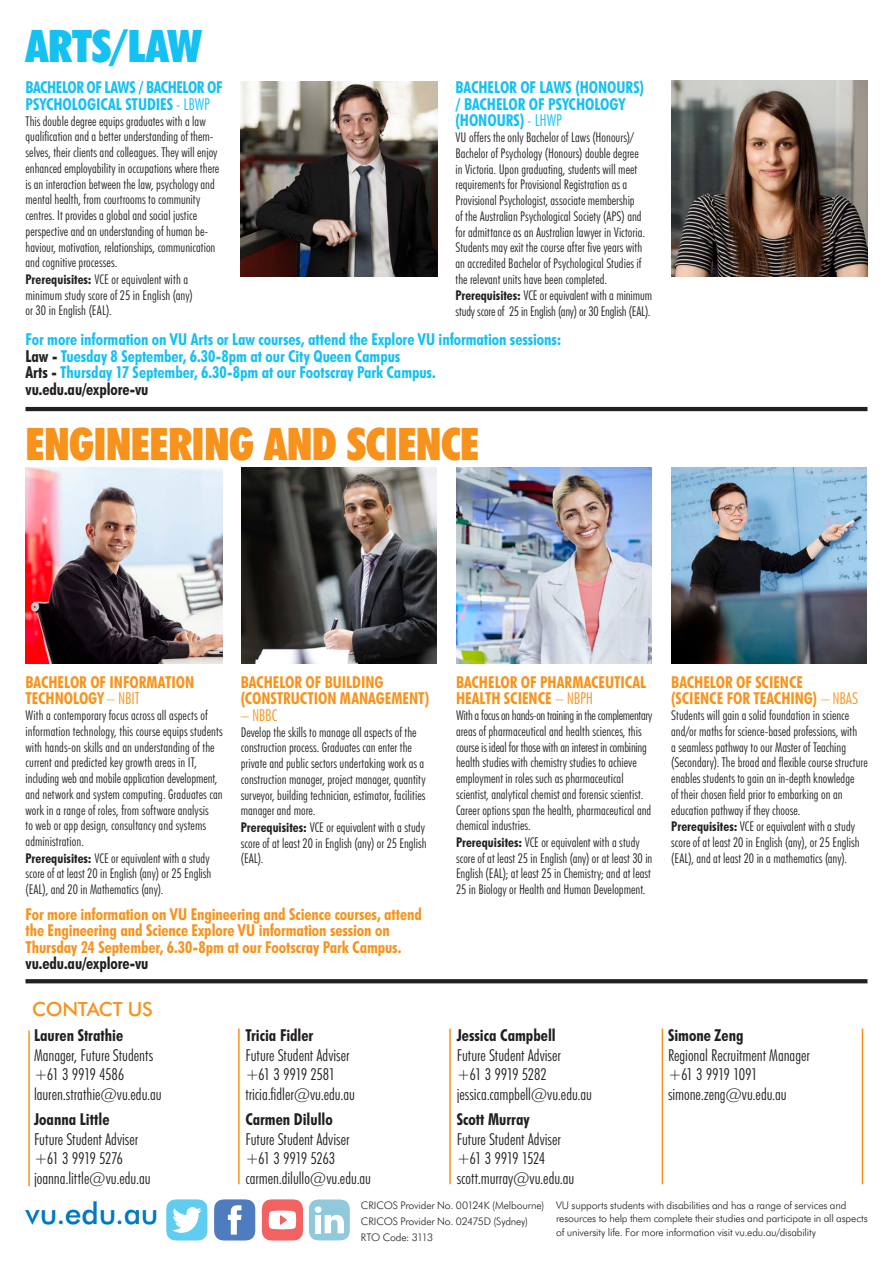
<style>
.page{position:relative;width:893px;height:1263px;background:#fff}
.page>*{position:absolute;margin:0;border:0;box-sizing:border-box;transform-origin:0 0}
.FIRST_HEADLINE{font:900 condensed 45px "Futura BT";letter-spacing:-.015em;color:#f7931d}
.FIRST_HEADLINE-2{font:900 condensed 45px "Futura BT";letter-spacing:-.01em;color:#15c0f2}
.t1{font:500 30px "Futura BT";letter-spacing:-.005em;color:#0079c2}
.t2{font:500 19.65px "Futura BT";letter-spacing:-.02em;color:#f7931d}
.t3{font:300 condensed 16.5px/19.5px "Futura BT";color:#231f20}
.Body_Copy_2{font:700 condensed 16.5px/16.5px "Futura BT";letter-spacing:-.005em;color:#f7931d}
.Body_Copy_2-2{font:700 condensed 16.5px/16.5px "Futura BT";letter-spacing:-.005em;color:#15c0f2}
.Body_Copy_2-3{font:700 condensed 16.5px "Futura BT";letter-spacing:-.005em;color:#231f20}
.t4{font:300 condensed 16.5px "Futura BT";letter-spacing:-.025em;color:#231f20}
.t5{font:300 condensed 16.5px "Futura BT";letter-spacing:-.02em;color:#231f20}
.t6{font:300 condensed 16.5px "Futura BT";letter-spacing:-.05em;color:#231f20}
.Body_Copy_2-4{font:300 condensed 16.5px "Futura BT";color:#f7931d}
.Body_Copy_2-5{font:300 condensed 13.5px/15.8px "Futura BT";letter-spacing:.005em;color:#231f20}
.t7{font:300 10.5px/13.5px "Futura BT";letter-spacing:-.015em;color:#231f20}
.s1{font-weight:300}
.s2{font-weight:700}
.s3{color:#231f20}
</style>
<div class="page">
<hr style="left:862px;top:1028px;width:1px;height:156px;background:#f7931d">
<hr style="left:662px;top:1028px;width:1px;height:156px;background:#f7931d">
<hr style="left:449px;top:1028px;width:2px;height:156px;background:#f7931d">
<hr style="left:238px;top:1028px;width:2px;height:156px;background:#f7931d">
<svg style="left:166px;top:1199px;width:41px;height:41px"></svg>
<svg style="left:214px;top:1199px;width:41px;height:41px;background:#6f94cb"></svg>
<svg style="left:262px;top:1199px;width:41px;height:41px"></svg>
<svg style="left:309px;top:1199px;width:41px;height:41px"></svg>
<div style="left:315px;top:1206px;width:7px;height:7px;background:#fff;border-radius:50%"></div>
<hr style="left:28px;top:1030px;width:2px;height:156px;background:#f7931d">
<img style="left:241px;top:81px;width:197px;height:196px">
<img style="left:671px;top:81px;width:196px;height:195px">
<img style="left:26px;top:468px;width:196px;height:195px">
<img style="left:241px;top:468px;width:196px;height:195px">
<img style="left:456px;top:468px;width:196px;height:195px">
<img style="left:671px;top:468px;width:196px;height:195px">
<hr style="left:26px;top:407px;width:841px;height:4px;background:#231f20">
<svg style="left:26px;top:979px;width:841px;height:4px;background:#2a2627"></svg>
<p class="FIRST_HEADLINE-2" style="left:26px;top:18px;width:178px">ARTS/LAW</p>
<p class="Body_Copy_2-2" style="left:26px;top:79px;width:198px">BACHELOR OF LAWS / BACHELOR OF<br>PSYCHOLOGICAL STUDIES <span class="s1">- LBWP</span></p>
<p class="Body_Copy_2-5" style="left:26px;top:113px;width:195px">This double degree equips graduates with a law qualification and a better understanding of them&shy;selves, their clients and colleagues. They will enjoy enhanced employability in occupations where there is an interaction between the law, psychology and mental health, from courtrooms to community centres. It provides a global and social justice perspective and an understanding of human be&shy;haviour, motivation, relationships, communication and cognitive processes.</p>
<p class="Body_Copy_2-5" style="left:26px;top:271px;width:169px"><span class="s2">Prerequisites:</span> VCE or equivalent with a minimum study score of 25 in English (any) or 30 in English (EAL).</p>
<p class="Body_Copy_2-2" style="left:455px;top:79px;width:190px">BACHELOR OF LAWS (HONOURS) / BACHELOR OF PSYCHOLOGY (HONOURS) <span class="s1">- LHWP</span></p>
<p class="Body_Copy_2-5" style="left:455px;top:129px;width:191px">VU offers the only Bachelor of Laws (Honours)/ Bachelor of Psychology (Honours) double degree in Victoria. Upon graduating, students will meet requirements for Provisional Registration as a Provisional Psychologist, associate membership of the Australian Psychological Society (APS) and for admittance as an Australian lawyer in Victoria.<br>Students may exit the course after five years with an accredited Bachelor of Psychological Studies if the relevant units have been completed.</p>
<p class="Body_Copy_2-5" style="left:455px;top:288px;width:198px"><span class="s2">Prerequisites:</span> VCE or equivalent with a minimum study score of 25 in English (any) or 30 English (EAL).</p>
<p class="Body_Copy_2-2" style="left:26px;top:331px;width:537px">For more information on VU Arts or Law courses, attend the Explore VU information sessions:</p>
<p class="Body_Copy_2-2" style="left:26px;top:348px;width:376px"><span class="s3">Law -</span> Tuesday 8 September, 6.30-8pm at our City Queen Campus</p>
<p class="Body_Copy_2-2" style="left:26px;top:364px;width:412px"><span class="s3">Arts -</span> Thursday 17 September, 6.30-8pm at our Footscray Park Campus.</p>
<p class="Body_Copy_2-3" style="left:26px;top:379px;width:125px">vu.edu.au/explore-vu</p>
<p class="FIRST_HEADLINE" style="left:26px;top:417px;width:455px">ENGINEERING AND SCIENCE</p>
<p class="Body_Copy_2" style="left:26px;top:674px;width:170px">BACHELOR OF INFORMATION<br>TECHNOLOGY <span class="s1">– NBIT</span></p>
<p class="Body_Copy_2-5" style="left:26px;top:707px;width:199px">With a contemporary focus across all aspects of information technology, this course equips students with hands-on skills and an understanding of the current and predicted key growth areas in IT, including web and mobile application development, and network and system computing. Graduates can work in a range of roles, from software analysis<br>to web or app design, consultancy and systems administration.</p>
<p class="Body_Copy_2-5" style="left:26px;top:850px;width:187px"><span class="s2">Prerequisites:</span> VCE or equivalent with a study score of at least 20 in English (any) or 25 English (EAL), and 20 in Mathematics (any).</p>
<p class="Body_Copy_2" style="left:241px;top:674px;width:190px">BACHELOR OF BUILDING (CONSTRUCTION MANAGEMENT)</p>
<p class="Body_Copy_2-4" style="left:241px;top:705px;width:38px">– NBBC</p>
<p class="Body_Copy_2-5" style="left:241px;top:724px;width:186px">Develop the skills to manage all aspects of the construction process. Graduates can enter the private and public sectors undertaking work as a construction manager, project manager, quantity surveyor, building technician, estimator, facilities manager and more.</p>
<p class="Body_Copy_2-5" style="left:241px;top:819px;width:187px"><span class="s2">Prerequisites:</span> VCE or equivalent with a study score of at least 20 in English (any) or 25 English (EAL).</p>
<p class="Body_Copy_2" style="left:26px;top:905px;width:398px">For more information on VU Engineering and Science courses, attend the Engineering and Science Explore VU information session on<br>Thursday 24 September, 6.30-8pm at our Footscray Park Campus.</p>
<p class="Body_Copy_2-3" style="left:26px;top:953px;width:125px">vu.edu.au/explore-vu</p>
<p class="t2" style="left:32px;top:997px;width:122px">CONTACT US</p>
<p class="t3" style="left:34px;top:1025px;width:121px"><span class="s2">Lauren Strathie<br></span>Manager, Future Students</p>
<p class="t4" style="left:34px;top:1064px;width:92px">+61 3 9919 4586</p>
<p class="t3" style="left:34px;top:1084px;width:129px">lauren.strathie@vu.edu.au</p>
<p class="t3" style="left:34px;top:1109px;width:106px"><span class="s2">Joanna Little<br></span>Future Student Adviser</p>
<p class="t4" style="left:34px;top:1148px;width:90px">+61 3 9919 5276</p>
<p class="t3" style="left:34px;top:1168px;width:118px">joanna.little@vu.edu.au</p>
<p class="Body_Copy_2-3" style="left:245px;top:1025px;width:69px">Tricia Fidler</p>
<p class="t3" style="left:245px;top:1045px;width:106px">Future Student Adviser +61 3 9919 2581</p>
<p class="t3" style="left:245px;top:1084px;width:111px">tricia.fidler@vu.edu.au</p>
<p class="Body_Copy_2-3" style="left:245px;top:1109px;width:89px">Carmen Dilullo</p>
<p class="t3" style="left:245px;top:1129px;width:106px">Future Student Adviser</p>
<p class="t4" style="left:245px;top:1148px;width:92px">+61 3 9919 5263</p>
<p class="t3" style="left:245px;top:1168px;width:127px">carmen.dilullo@vu.edu.au</p>
<p class="Body_Copy_2" style="left:456px;top:674px;width:192px">BACHELOR OF PHARMACEUTICAL<br>HEALTH SCIENCE <span class="s1">– NBPH</span></p>
<p class="Body_Copy_2-5" style="left:456px;top:707px;width:198px">With a focus on hands-on training in the complementary areas of pharmaceutical and health sciences, this course is ideal for those with an interest in combining health studies with chemistry studies to achieve employment in roles such as pharmaceutical scientist, analytical chemist and forensic scientist.<br>Career options span the health, pharmaceutical and chemical industries.</p>
<p class="Body_Copy_2-5" style="left:456px;top:834px;width:198px"><span class="s2">Prerequisites:</span> VCE or equivalent with a study score of at least 25 in English (any) or at least 30 in English (EAL); at least 25 in Chemistry; and at least 25 in Biology or Health and Human Development.</p>
<p class="Body_Copy_2" style="left:671px;top:674px;width:188px">BACHELOR OF SCIENCE (SCIENCE FOR TEACHING) <span class="s1">– NBAS</span></p>
<p class="Body_Copy_2-5" style="left:671px;top:707px;width:198px">Students will gain a solid foundation in science and/or maths for science-based professions, with<br>a seamless pathway to our Master of Teaching (Secondary). The broad and flexible course structure enables students to gain an in-depth knowledge<br>of their chosen field prior to embarking on an education pathway if they choose.</p>
<p class="Body_Copy_2-5" style="left:671px;top:818px;width:190px"><span class="s2">Prerequisites:</span> VCE or equivalent with a study score of at least 20 in English (any), or 25 English (EAL), and at least 20 in a mathematics (any).</p>
<p class="t3" style="left:457px;top:1025px;width:106px"><span class="s2">Jessica Campbell<br></span>Future Student Adviser</p>
<p class="t5" style="left:457px;top:1064px;width:92px">+61 3 9919 5282</p>
<p class="t3" style="left:457px;top:1084px;width:137px">jessica.campbell@vu.edu.au</p>
<p class="t3" style="left:457px;top:1109px;width:106px"><span class="s2">Scott Murray<br></span>Future Student Adviser</p>
<p class="t6" style="left:457px;top:1148px;width:90px">+61 3 9919 1524</p>
<p class="t3" style="left:457px;top:1168px;width:119px">scott.murray@vu.edu.au</p>
<p class="t3" style="left:668px;top:1025px;width:143px"><span class="s2">Simone Zeng<br></span>Regional Recruitment Manager +61 3 9919 1091 simone.zeng@vu.edu.au</p>
<p class="t1" style="left:26px;top:1195px;width:134px">vu.edu.au</p>
<p class="t7" style="left:361px;top:1198px;width:185px">CRICOS Provider No. 00124K (Melbourne)</p>
<p class="t7" style="left:361px;top:1214px;width:169px">CRICOS Provider No. 02475D (Sydney)</p>
<p class="t7" style="left:361px;top:1231px;width:74px">RTO Code: 3113</p>
<p class="t7" style="left:556px;top:1198px;width:313px">VU supports students with disabilities and has a range of services and resources to help them complete their studies and participate in all aspects of university life. For more information visit vu.edu.au/disability</p>
</div>
